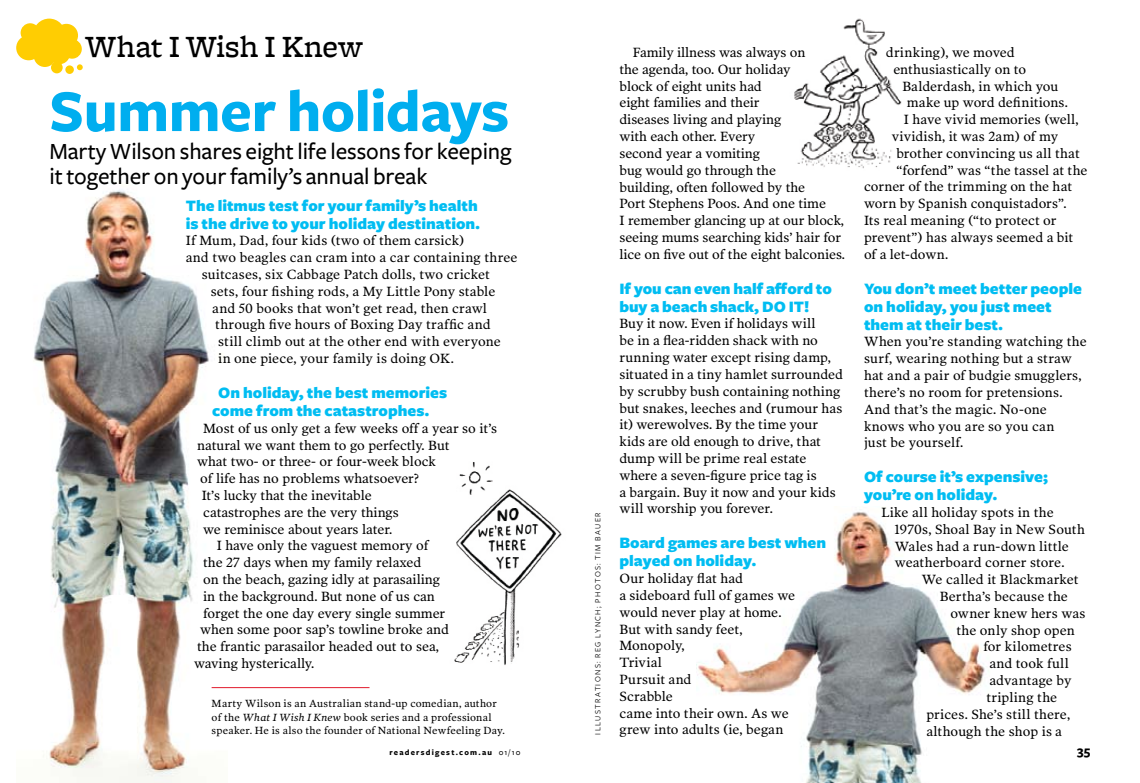
<style>
.page{position:relative;width:1140px;height:783px;background:#fff}
.page>*{position:absolute;margin:0;border:0;box-sizing:border-box;transform-origin:0 0}
.t1{font:700 61.35px "Freight Sans";letter-spacing:-.01em;color:#00aeef}
.t2{font:500 32.1px "Freight Micro";color:#000}
.t3{font:500 24px/25.5px "Freight Sans";letter-spacing:-.005em;color:#000}
.t4{font:900 16.5px/18px "Freight Sans";color:#00bdf2}
.t5{font:13.5px/16.8px "Poynter OS Text Two L";color:#000}
.t6{font:13.5px "Poynter OS Text Two L";letter-spacing:.02em;color:#000}
.t7{font:13.5px "Poynter OS Text Two L";letter-spacing:.025em;color:#000}
.t8{font:700 13.5px "Freight Sans";color:#000}
.t9{font:10.5px/13.5px "Poynter OS Text Two L";letter-spacing:.02em;color:#000}
.t10{font:8.25px "Freight Sans";letter-spacing:.165em;color:#000}
.t11{font:700 8.25px "Freight Sans";letter-spacing:.15em;color:#000}
.s1{font-style:italic}
.s2{font-weight:500}
</style>
<div class="page">
<img style="left:33px;top:190px;width:195px;height:592px">
<div style="left:33px;top:19px;width:32px;height:32px;background:#ffcd02;border-radius:50%"></div>
<div style="left:55px;top:24px;width:23px;height:23px;background:#ffcd02;border-radius:50%"></div>
<div style="left:21px;top:23px;width:19px;height:19px;background:#ffcd02;border-radius:50%"></div>
<div style="left:16px;top:35px;width:25px;height:25px;background:#ffcd02;border-radius:50%"></div>
<div style="left:34px;top:45px;width:22px;height:22px;background:#ffcd02;border-radius:50%"></div>
<div style="left:62px;top:39px;width:20px;height:20px;background:#ffcd02;border-radius:50%"></div>
<div style="left:49px;top:43px;width:21px;height:21px;background:#ffcd02;border-radius:50%"></div>
<div style="left:51px;top:62px;width:12px;height:11px;background:#ffcd02;border-radius:50%"></div>
<div style="left:65px;top:65px;width:9px;height:9px;background:#ffcd02;border-radius:50%"></div>
<svg style="left:77px;top:64px;width:6px;height:6px"></svg>
<hr style="left:212px;top:687px;width:157px;height:1px;background:#e11a2c">
<img style="left:454px;top:462px;width:108px;height:203px">
<img style="left:794px;top:18px;width:108px;height:151px">
<img style="left:702px;top:512px;width:283px;height:270px">
<h2 class="t2" style="left:86px;top:29px;width:278px">What I Wish I Knew</h2>
<h1 class="t1" style="left:49px;top:78px;width:461px">Summer holidays</h1>
<h3 class="t3" style="left:49px;top:138px;width:464px">Marty Wilson shares eight life lessons for keeping it together on your family’s annual break</h3>
<p class="t4" style="left:186px;top:197px;width:296px">The litmus test for your family’s health is the drive to your holiday destination.</p>
<p class="t5" style="left:186px;top:232px;width:280px">If Mum, Dad, four kids (two of them carsick)</p>
<p class="t5" style="left:186px;top:249px;width:333px">and two beagles can cram into a car containing three</p>
<p class="t5" style="left:202px;top:265px;width:290px">suitcases, six Cabbage Patch dolls, two cricket</p>
<p class="t5" style="left:211px;top:282px;width:286px">sets, four fishing rods, a My Little Pony stable</p>
<p class="t5" style="left:212px;top:299px;width:276px">and 50 books that won’t get read, then crawl</p>
<p class="t5" style="left:215px;top:316px;width:277px">through five hours of Boxing Day traffic and</p>
<p class="t5" style="left:218px;top:333px;width:284px">still climb out at the other end with everyone</p>
<p class="t5" style="left:218px;top:349px;width:237px">in one piece, your family is doing OK.</p>
<p class="t4" style="left:212px;top:384px;width:236px;text-indent:6px">On holiday, the best memories come from the catastrophes.</p>
<p class="t5" style="left:203px;top:419px;width:295px">Most of us only get a few weeks off a year so it’s</p>
<p class="t5" style="left:197px;top:436px;width:254px">natural we want them to go perfectly. But</p>
<p class="t5" style="left:197px;top:453px;width:240px">what two- or three- or four-week block</p>
<p class="t5" style="left:200px;top:469px;width:220px">of life has no problems whatsoever?</p>
<p class="t5" style="left:202px;top:486px;width:172px">It’s lucky that the inevitable</p>
<p class="t5" style="left:203px;top:503px;width:197px">catastrophes are the very things</p>
<p class="t5" style="left:203px;top:520px;width:191px">we reminisce about years later.</p>
<p class="t5" style="left:217px;top:537px;width:213px">I have only the vaguest memory of</p>
<p class="t5" style="left:203px;top:553px;width:220px">the 27 days when my family relaxed</p>
<p class="t5" style="left:203px;top:570px;width:238px">on the beach, gazing idly at parasailing</p>
<p class="t5" style="left:203px;top:587px;width:233px">in the background. But none of us can</p>
<p class="t5" style="left:203px;top:604px;width:244px">forget the one day every single summer</p>
<p class="t5" style="left:200px;top:621px;width:250px">when some poor sap’s towline broke and</p>
<p class="t5" style="left:197px;top:637px;width:243px">the frantic parasailor headed out to sea,</p>
<p class="t5" style="left:194px;top:654px;width:121px">waving hysterically.</p>
<p class="t9" style="left:212px;top:696px;width:295px">Marty Wilson is an Australian stand-up comedian, author of the <span class="s1">What I Wish I Knew</span> book series and a professional speaker. He is also the founder of National Newfeeling Day.</p>
<p class="t11" style="left:389px;top:747px;width:133px">readersdigest.com.au <span class="s2">01/10</span></p>
<p class="t10" style="left:593px;top:734px;width:224px;rotate:-90deg">illustrations: reg lynch; photos: tim bauer</p>
<p class="t5" style="left:619px;top:44px;width:227px;text-indent:14px">Family illness was always on<br>the agenda, too. Our holiday<br>block of eight units had<br>eight families and their<br>diseases living and playing<br>with each other. Every<br>second year a vomiting<br>bug would go through the<br>building, often followed by the<br>Port Stephens Poos. And one time<br>I remember glancing up at our block, seeing mums searching kids’ hair for lice on five out of the eight balconies.</p>
<p class="t4" style="left:619px;top:280px;width:214px">If you can even half afford to buy a beach shack, DO IT!</p>
<p class="t5" style="left:619px;top:315px;width:225px">Buy it now. Even if holidays will<br>be in a flea-ridden shack with no running water except rising damp, situated in a tiny hamlet surrounded by scrubby bush containing nothing but snakes, leeches and (rumour has it) werewolves. By the time your kids are old enough to drive, that dump will be prime real estate where a seven-figure price tag is<br>a bargain. Buy it now and your kids will worship you forever.</p>
<p class="t4" style="left:619px;top:534px;width:208px">Board games are best when played on holiday.</p>
<p class="t5" style="left:619px;top:569px;width:177px">Our holiday flat had<br>a sideboard full of games we would never play at home.<br>But with sandy feet,<br>Monopoly,<br>Trivial<br>Pursuit and<br>Scrabble<br>came into their own. As we grew into adults (ie, began</p>
<p class="t5" style="left:885px;top:44px;width:130px">drinking), we moved</p>
<p class="t5" style="left:893px;top:60px;width:134px">enthusiastically on to</p>
<p class="t5" style="left:902px;top:77px;width:158px">Balderdash, in which you</p>
<p class="t5" style="left:906px;top:94px;width:163px">make up word definitions.</p>
<p class="t5" style="left:903px;top:111px;width:176px">I have vivid memories (well,</p>
<p class="t5" style="left:891px;top:128px;width:168px">vividish, it was 2am) of my</p>
<p class="t5" style="left:896px;top:144px;width:185px">brother convincing us all that</p>
<p class="t5" style="left:896px;top:161px;width:193px">“forfend” was “the tassel at the</p>
<p class="t5" style="left:864px;top:178px;width:210px">corner of the trimming on the hat</p>
<p class="t5" style="left:864px;top:195px;width:204px">worn by Spanish conquistadors”.</p>
<p class="t5" style="left:864px;top:211px;width:194px">Its real meaning (“to protect or</p>
<p class="t5" style="left:864px;top:228px;width:211px">prevent”) has always seemed a bit</p>
<p class="t5" style="left:864px;top:245px;width:86px">of a let-down.</p>
<p class="t4" style="left:864px;top:280px;width:219px">You don’t meet better people on holiday, you just meet them at their best.</p>
<p class="t5" style="left:864px;top:333px;width:224px">When you’re standing watching the surf, wearing nothing but a straw hat and a pair of budgie smugglers, there’s no room for pretensions.<br>And that’s the magic. No-one knows who you are so you can<br>just be yourself.</p>
<p class="t4" style="left:864px;top:468px;width:186px">Of course it’s expensive; you’re on holiday.</p>
<p class="t5" style="left:894px;top:503px;width:192px;text-indent:-14px">Like all holiday spots in the<br>1970s, Shoal Bay in New South<br>Wales had a run-down little weatherboard corner store.</p>
<p class="t5" style="left:921px;top:570px;width:158px">We called it Blackmarket</p>
<p class="t5" style="left:939px;top:587px;width:129px">Bertha’s because the</p>
<p class="t5" style="left:950px;top:604px;width:137px">owner knew hers was</p>
<p class="t5" style="left:956px;top:621px;width:120px">the only shop open</p>
<p class="t5" style="left:983px;top:638px;width:90px">for kilometres</p>
<p class="t6" style="left:989px;top:655px;width:81px">and took full</p>
<p class="t5" style="left:989px;top:671px;width:84px">advantage by</p>
<p class="t7" style="left:986px;top:688px;width:72px">tripling the</p>
<p class="t5" style="left:926px;top:705px;width:145px">prices. She’s still there,</p>
<p class="t5" style="left:926px;top:722px;width:137px">although the shop is a</p>
<p class="t8" style="left:1077px;top:742px;width:15px">35</p>
</div>
